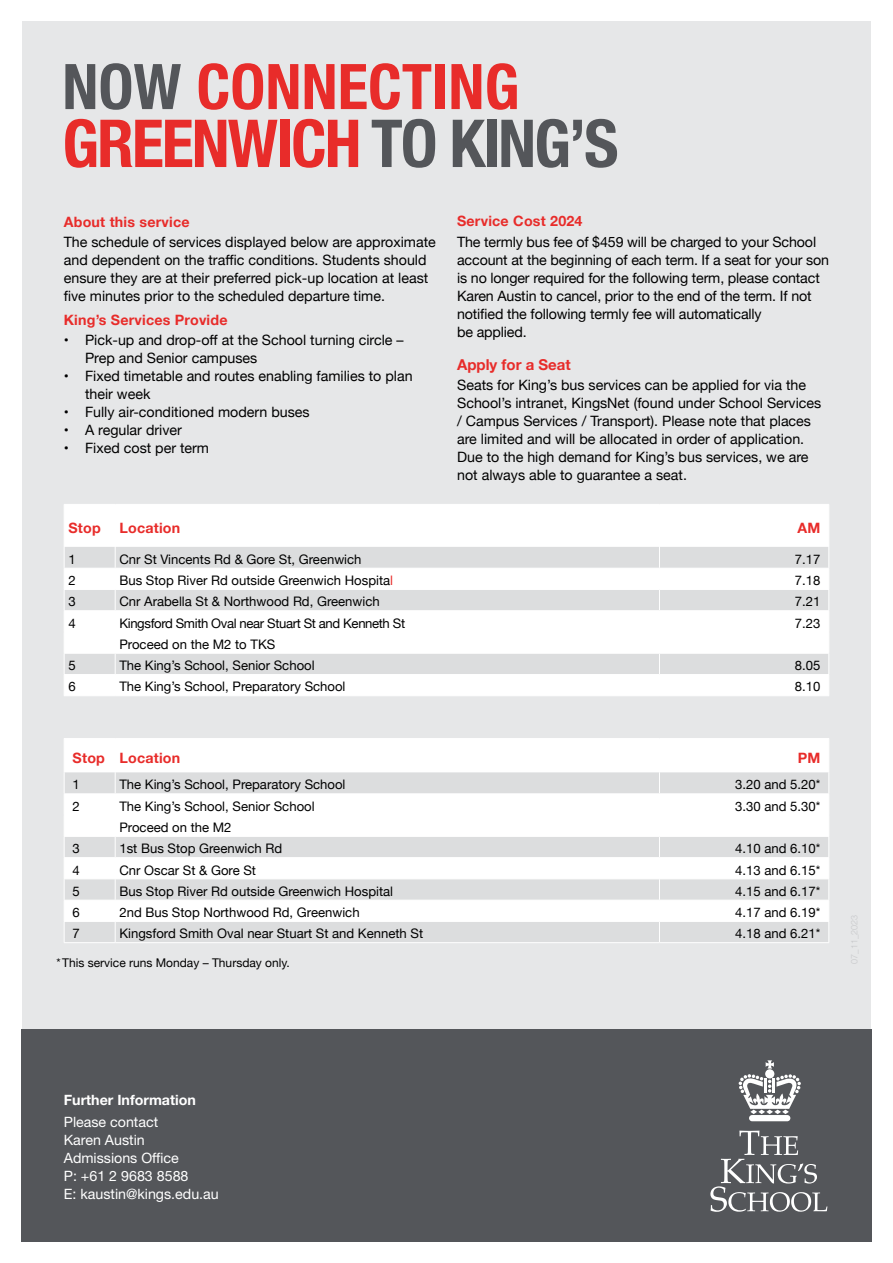
<style>
.page{position:relative;width:893px;height:1263px;background:#fff}
.page>*{position:absolute;margin:0;border:0;box-sizing:border-box;transform-origin:0 0}
.t1{font:700 condensed 66.15px "Helvetica Neue";letter-spacing:-.03em;color:#e82c2a}
.t2{font:700 condensed 63px "Helvetica Neue";color:#e82c2a}
.t3{font:700 15px "Helvetica Neue";color:#e82c2a}
.t4{font:14.25px/18px "Helvetica Neue";color:#000}
.t5{font:700 14.25px "Helvetica Neue";letter-spacing:.015em;color:#e82c2a}
.t6{font:14.25px/18px "Helvetica Neue LT Std";color:#fff}
.t7{font:700 14.25px "Helvetica Neue LT Std";color:#fff}
.t8{font:13.2px "Helvetica Neue";color:#000}
.t9{font:13.2px "Helvetica Neue";letter-spacing:-.03em;color:#000}
.t10{font:12px "Helvetica Neue";color:#000}
.s1{color:#54565a}
.s2{color:#e82c2a}
</style>
<div class="page">
<div style="left:22px;top:21px;width:849px;height:1158px;background:#e6e7e8"></div>
<hr style="left:64px;top:695px;width:51px;height:1px;background:#fff">
<hr style="left:115px;top:695px;width:544px;height:1px;background:#fff">
<svg style="left:64px;top:504px;width:765px;height:191px"></svg>
<hr style="left:659px;top:695px;width:170px;height:1px;background:#fff">
<svg style="left:64px;top:738px;width:765px;height:204px"></svg>
<hr style="left:659px;top:878px;width:170px;height:1px;background:#fff">
<hr style="left:64px;top:900px;width:51px;height:1px;background:#fff">
<hr style="left:64px;top:921px;width:51px;height:1px;background:#fff">
<hr style="left:64px;top:942px;width:51px;height:1px;background:#fff">
<hr style="left:115px;top:900px;width:544px;height:1px;background:#fff">
<hr style="left:115px;top:921px;width:544px;height:1px;background:#fff">
<hr style="left:115px;top:942px;width:544px;height:1px;background:#fff">
<hr style="left:659px;top:900px;width:170px;height:1px;background:#fff">
<hr style="left:659px;top:921px;width:170px;height:1px;background:#fff">
<hr style="left:659px;top:942px;width:170px;height:1px;background:#fff">
<div style="left:21px;top:1029px;width:851px;height:213px;background:#54565a"></div>
<div style="left:765px;top:1069px;width:9px;height:9px;background:#fff;border-radius:50%"></div>
<svg style="left:766px;top:1060px;width:8px;height:8px"></svg>
<svg style="left:739px;top:1074px;width:62px;height:47px"></svg>
<svg style="left:710px;top:1130px;width:117px;height:82px"></svg>
<h2 class="t2" style="left:62px;top:34px;width:459px"><span class="s1">NOW</span> CONNECTING</h2>
<h1 class="t1" style="left:62px;top:89px;width:558px">GREENWICH <span class="s1">TO KING’S</span></h1>
<p class="t5" style="left:64px;top:210px;width:127px">About this service</p>
<p class="t4" style="left:64px;top:233px;width:374px">The schedule of services displayed below are approximate and dependent on the traffic conditions. Students should ensure they are at their preferred pick-up location at least five minutes prior to the scheduled departure time.</p>
<p class="t5" style="left:64px;top:309px;width:165px">King’s Services Provide</p>
<p class="t4" style="left:85px;top:332px;width:320px;text-indent:-21px">• Pick-up and drop-off at the School turning circle –<br>Prep and Senior campuses</p>
<p class="t4" style="left:85px;top:368px;width:329px;text-indent:-21px">• Fixed timetable and routes enabling families to plan their week</p>
<p class="t4" style="left:64px;top:404px;width:247px">• Fully air-conditioned modern buses</p>
<p class="t4" style="left:64px;top:422px;width:120px">• A regular driver</p>
<p class="t4" style="left:64px;top:440px;width:147px">• Fixed cost per term</p>
<p class="t5" style="left:457px;top:210px;width:127px">Service Cost 2024</p>
<p class="t4" style="left:457px;top:233px;width:373px">The termly bus fee of $459 will be charged to your School account at the beginning of each term. If a seat for your son is no longer required for the following term, please contact Karen Austin to cancel, prior to the end of the term. If not notified the following termly fee will automatically<br>be applied.</p>
<p class="t3" style="left:457px;top:352px;width:115px">Apply for a Seat</p>
<p class="t4" style="left:457px;top:376px;width:366px">Seats for King’s bus services can be applied for via the School’s intranet, KingsNet (found under School Services / Campus Services / Transport). Please note that places are limited and will be allocated in order of application.<br>Due to the high demand for King’s bus services, we are not always able to guarantee a seat.</p>
<p class="t5" style="left:68px;top:516px;width:34px">Stop</p>
<p class="t5" style="left:119px;top:516px;width:62px">Location</p>
<p class="t5" style="left:797px;top:516px;width:24px">AM</p>
<p class="t8" style="left:68px;top:550px;width:9px">1</p>
<p class="t8" style="left:119px;top:550px;width:244px">Cnr St Vincents Rd &amp; Gore St, Greenwich</p>
<p class="t8" style="left:795px;top:550px;width:27px">7.17</p>
<p class="t8" style="left:68px;top:571px;width:9px">2</p>
<p class="t8" style="left:119px;top:571px;width:275px">Bus Stop River Rd outside Greenwich Hospita<span class="s2">l</span></p>
<p class="t8" style="left:795px;top:571px;width:27px">7.18</p>
<p class="t8" style="left:68px;top:592px;width:9px">3</p>
<p class="t8" style="left:119px;top:592px;width:262px">Cnr Arabella St &amp; Northwood Rd, Greenwich</p>
<p class="t8" style="left:795px;top:592px;width:27px">7.21</p>
<p class="t8" style="left:68px;top:613px;width:9px">4</p>
<p class="t9" style="left:119px;top:613px;width:287px">Kingsford Smith Oval near Stuart St and Kenneth St</p>
<p class="t8" style="left:795px;top:613px;width:27px">7.23</p>
<p class="t8" style="left:119px;top:635px;width:157px">Proceed on the M2 to TKS</p>
<p class="t8" style="left:68px;top:656px;width:9px">5</p>
<p class="t8" style="left:119px;top:656px;width:197px">The King’s School, Senior School</p>
<p class="t8" style="left:795px;top:656px;width:27px">8.05</p>
<p class="t8" style="left:68px;top:677px;width:9px">6</p>
<p class="t8" style="left:119px;top:677px;width:228px">The King’s School, Preparatory School</p>
<p class="t8" style="left:795px;top:677px;width:27px">8.10</p>
<p class="t5" style="left:73px;top:746px;width:109px">Stop Location</p>
<p class="t5" style="left:798px;top:746px;width:24px">PM</p>
<p class="t8" style="left:73px;top:775px;width:9px">1</p>
<p class="t8" style="left:119px;top:775px;width:228px">The King’s School, Preparatory School</p>
<p class="t8" style="left:735px;top:775px;width:87px">3.20 and 5.20*</p>
<p class="t8" style="left:73px;top:796px;width:9px">2</p>
<p class="t8" style="left:119px;top:796px;width:197px">The King’s School, Senior School</p>
<p class="t8" style="left:735px;top:796px;width:87px">3.30 and 5.30*</p>
<p class="t8" style="left:119px;top:818px;width:114px">Proceed on the M2</p>
<p class="t8" style="left:73px;top:839px;width:9px">3</p>
<p class="t8" style="left:119px;top:839px;width:164px">1st Bus Stop Greenwich Rd</p>
<p class="t8" style="left:735px;top:839px;width:87px">4.10 and 6.10*</p>
<p class="t8" style="left:73px;top:860px;width:9px">4</p>
<p class="t8" style="left:119px;top:860px;width:138px">Cnr Oscar St &amp; Gore St</p>
<p class="t8" style="left:735px;top:860px;width:87px">4.13 and 6.15*</p>
<p class="t8" style="left:73px;top:881px;width:9px">5</p>
<p class="t8" style="left:119px;top:881px;width:275px">Bus Stop River Rd outside Greenwich Hospital</p>
<p class="t8" style="left:735px;top:881px;width:87px">4.15 and 6.17*</p>
<p class="t8" style="left:73px;top:903px;width:9px">6</p>
<p class="t8" style="left:119px;top:903px;width:242px">2nd Bus Stop Northwood Rd, Greenwich</p>
<p class="t8" style="left:735px;top:903px;width:87px">4.17 and 6.19*</p>
<p class="t8" style="left:73px;top:924px;width:9px">7</p>
<p class="t8" style="left:119px;top:924px;width:305px">Kingsford Smith Oval near Stuart St and Kenneth St</p>
<p class="t8" style="left:735px;top:924px;width:87px">4.18 and 6.21*</p>
<p class="t10" style="left:57px;top:954px;width:235px">*This service runs Monday – Thursday only.</p>
<p class="t7" style="left:64px;top:1091px;width:134px">Further Information</p>
<p class="t6" style="left:64px;top:1113px;width:157px">Please contact<br>Karen Austin<br>Admissions Office<br>P: +61 2 9683 8588<br>E: kaustin@kings.edu.au</p>
</div>
